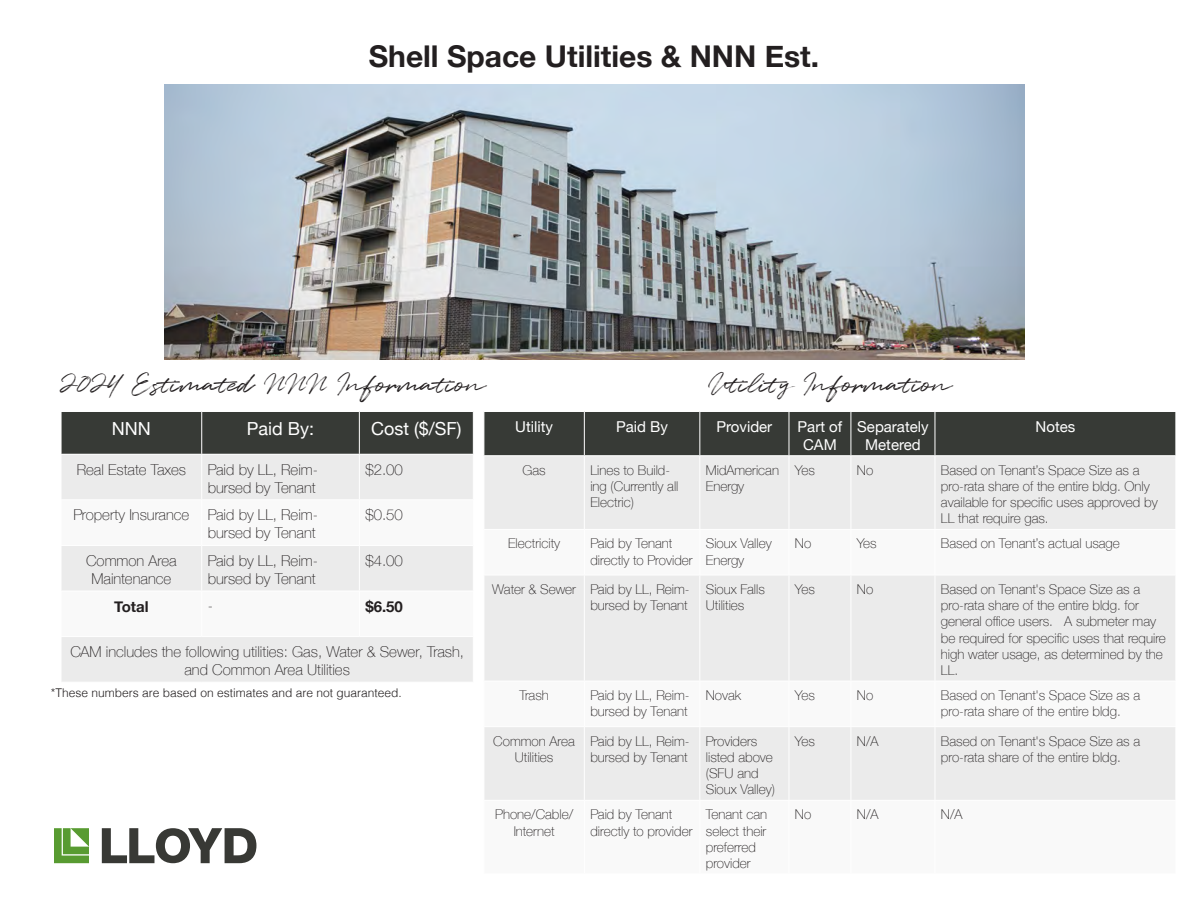
<style>
.page{position:relative;width:1188px;height:918px;background:#fff}
.page>*{position:absolute;margin:0;border:0;box-sizing:border-box;transform-origin:0 0}
.t1{font:700 30px "Helvetica Neue";color:#231f20}
.t2{font:27px "Quentin";color:#231f20}
.t3{font:18px "Helvetica Neue";color:#fff}
.t4{font:100 15px/18px "Helvetica Neue";color:#231f20}
.t5{font:15px/18px "Helvetica Neue";color:#fff;text-align:center}
.t6{font:700 15px "Helvetica Neue";color:#231f20}
.t7{font:100 13.5px/16.2px "Helvetica Neue";color:#231f20}
.t8{font:300 12px "Helvetica";color:#231f20}
</style>
<div class="page">
<svg style="left:54px;top:828px;width:35px;height:35px"></svg>
<svg style="left:102px;top:828px;width:154px;height:35px"></svg>
<div style="left:485px;top:412px;width:691px;height:43px;background:#373a36"></div>
<div style="left:485px;top:456px;width:690px;height:73px;background:#ebebeb"></div>
<svg style="left:485px;top:576px;width:690px;height:224px;fill:#ebebeb"></svg>
<hr style="left:584px;top:456px;width:1px;height:73px;background:#fff">
<hr style="left:699px;top:456px;width:1px;height:73px;background:#fff">
<hr style="left:789px;top:456px;width:1px;height:73px;background:#fff">
<hr style="left:851px;top:456px;width:1px;height:73px;background:#fff">
<hr style="left:935px;top:456px;width:1px;height:73px;background:#fff">
<hr style="left:584px;top:575px;width:1px;height:106px;background:#fff">
<hr style="left:699px;top:575px;width:1px;height:106px;background:#fff">
<hr style="left:789px;top:575px;width:1px;height:106px;background:#fff">
<hr style="left:851px;top:575px;width:1px;height:106px;background:#fff">
<hr style="left:935px;top:575px;width:1px;height:106px;background:#fff">
<hr style="left:484px;top:681px;width:100px;height:1px;background:#fff">
<hr style="left:584px;top:681px;width:116px;height:1px;background:#fff">
<hr style="left:584px;top:681px;width:1px;height:45px;background:#fff">
<hr style="left:700px;top:681px;width:89px;height:1px;background:#fff">
<hr style="left:699px;top:681px;width:1px;height:45px;background:#fff">
<hr style="left:789px;top:681px;width:62px;height:1px;background:#fff">
<hr style="left:789px;top:681px;width:1px;height:45px;background:#fff">
<hr style="left:851px;top:681px;width:84px;height:1px;background:#fff">
<hr style="left:851px;top:681px;width:1px;height:45px;background:#fff">
<hr style="left:935px;top:681px;width:241px;height:1px;background:#fff">
<hr style="left:935px;top:681px;width:1px;height:45px;background:#fff">
<hr style="left:484px;top:726px;width:100px;height:1px;background:#fff">
<hr style="left:584px;top:726px;width:116px;height:1px;background:#fff">
<hr style="left:584px;top:727px;width:1px;height:73px;background:#fff">
<hr style="left:700px;top:726px;width:89px;height:1px;background:#fff">
<hr style="left:699px;top:727px;width:1px;height:73px;background:#fff">
<hr style="left:789px;top:726px;width:62px;height:1px;background:#fff">
<hr style="left:789px;top:727px;width:1px;height:73px;background:#fff">
<hr style="left:851px;top:726px;width:84px;height:1px;background:#fff">
<hr style="left:851px;top:727px;width:1px;height:73px;background:#fff">
<hr style="left:935px;top:726px;width:241px;height:1px;background:#fff">
<hr style="left:935px;top:727px;width:1px;height:73px;background:#fff">
<hr style="left:584px;top:412px;width:1px;height:43px;background:#fff">
<hr style="left:699px;top:412px;width:1px;height:43px;background:#fff">
<hr style="left:789px;top:412px;width:1px;height:43px;background:#fff">
<hr style="left:851px;top:412px;width:1px;height:43px;background:#fff">
<hr style="left:935px;top:412px;width:1px;height:43px;background:#fff">
<div style="left:62px;top:412px;width:411px;height:42px;background:#373a36"></div>
<div style="left:62px;top:455px;width:411px;height:227px;background:#ebebeb"></div>
<svg style="left:62px;top:500px;width:411px;height:136px"></svg>
<hr style="left:201px;top:455px;width:1px;height:44px;background:#fff">
<hr style="left:359px;top:455px;width:1px;height:44px;background:#fff">
<hr style="left:61px;top:499px;width:141px;height:1px;background:#fff">
<hr style="left:202px;top:499px;width:157px;height:1px;background:#fff">
<hr style="left:201px;top:500px;width:1px;height:45px;background:#fff">
<hr style="left:359px;top:499px;width:115px;height:1px;background:#fff">
<hr style="left:359px;top:500px;width:1px;height:45px;background:#fff">
<hr style="left:61px;top:545px;width:141px;height:1px;background:#fff">
<hr style="left:202px;top:545px;width:157px;height:1px;background:#fff">
<hr style="left:201px;top:546px;width:1px;height:45px;background:#fff">
<hr style="left:359px;top:545px;width:115px;height:1px;background:#fff">
<hr style="left:359px;top:546px;width:1px;height:45px;background:#fff">
<hr style="left:61px;top:591px;width:141px;height:1px;background:#fff">
<hr style="left:202px;top:591px;width:157px;height:1px;background:#fff">
<hr style="left:201px;top:591px;width:1px;height:45px;background:#fff">
<hr style="left:359px;top:591px;width:115px;height:1px;background:#fff">
<hr style="left:359px;top:591px;width:1px;height:45px;background:#fff">
<hr style="left:61px;top:636px;width:141px;height:1px;background:#fff">
<hr style="left:202px;top:636px;width:157px;height:1px;background:#fff">
<hr style="left:359px;top:636px;width:115px;height:1px;background:#fff">
<hr style="left:201px;top:412px;width:1px;height:42px;background:#fff">
<hr style="left:359px;top:412px;width:1px;height:42px;background:#fff">
<img style="left:164px;top:84px;width:860px;height:276px">
<p class="t1" style="left:369px;top:33px;width:452px">Shell Space Utilities &amp; NNN Est.</p>
<p class="t2" style="left:61px;top:366px;width:426px">2024 Estimated NNN Information</p>
<p class="t2" style="left:708px;top:366px;width:245px">Utility Information</p>
<p class="t3" style="left:112px;top:415px;width:40px">NNN</p>
<p class="t3" style="left:247px;top:415px;width:69px">Paid By:</p>
<p class="t3" style="left:371px;top:415px;width:92px">Cost ($/SF)</p>
<p class="t4" style="left:77px;top:460px;width:111px">Real Estate Taxes</p>
<p class="t4" style="left:208px;top:460px;width:112px">Paid by LL, Reim&shy;bursed by Tenant</p>
<p class="t4" style="left:365px;top:460px;width:39px">$2.00</p>
<p class="t4" style="left:73px;top:505px;width:118px">Property Insurance</p>
<p class="t4" style="left:208px;top:505px;width:112px">Paid by LL, Reim&shy;bursed by Tenant</p>
<p class="t4" style="left:365px;top:505px;width:39px">$0.50</p>
<p class="t4" style="left:86px;top:551px;width:92px;text-align:center">Common Area<br>Maintenance</p>
<p class="t4" style="left:208px;top:551px;width:112px">Paid by LL, Reim&shy;bursed by Tenant</p>
<p class="t4" style="left:365px;top:551px;width:39px">$4.00</p>
<p class="t6" style="left:114px;top:595px;width:36px">Total</p>
<p class="t4" style="left:208px;top:597px;width:7px">-</p>
<p class="t6" style="left:365px;top:595px;width:39px">$6.50</p>
<p class="t4" style="left:70px;top:642px;width:395px;text-align:center">CAM includes the following utilities: Gas, Water &amp; Sewer, Trash, and Common Area Utilities</p>
<p class="t8" style="left:51px;top:683px;width:352px">*These numbers are based on estimates and are not guaranteed.</p>
<p class="t5" style="left:515px;top:418px;width:39px">Utility</p>
<p class="t5" style="left:616px;top:418px;width:53px">Paid By</p>
<p class="t5" style="left:716px;top:418px;width:57px">Provider</p>
<p class="t5" style="left:798px;top:418px;width:46px">Part of<br>CAM</p>
<p class="t5" style="left:857px;top:418px;width:73px">Separately<br>Metered</p>
<p class="t5" style="left:1036px;top:418px;width:41px">Notes</p>
<p class="t7" style="left:523px;top:461px;width:25px">Gas</p>
<p class="t7" style="left:590px;top:461px;width:90px">Lines to Build&shy;ing (Currently all<br>Electric)</p>
<p class="t7" style="left:706px;top:461px;width:75px">MidAmerican<br>Energy</p>
<p class="t7" style="left:795px;top:461px;width:21px">Yes</p>
<p class="t7" style="left:857px;top:461px;width:18px">No</p>
<p class="t7" style="left:941px;top:461px;width:218px">Based on Tenant’s Space Size as a pro-rata share of the entire bldg. Only available for specific uses approved by<br>LL that require gas.</p>
<p class="t7" style="left:508px;top:535px;width:54px">Electricity</p>
<p class="t7" style="left:590px;top:535px;width:104px">Paid by Tenant directly to Provider</p>
<p class="t7" style="left:706px;top:535px;width:67px">Sioux Valley<br>Energy</p>
<p class="t7" style="left:795px;top:535px;width:18px">No</p>
<p class="t7" style="left:857px;top:535px;width:21px">Yes</p>
<p class="t7" style="left:941px;top:535px;width:180px">Based on Tenant’s actual usage</p>
<p class="t7" style="left:492px;top:581px;width:85px">Water &amp; Sewer</p>
<p class="t7" style="left:590px;top:581px;width:101px">Paid by LL, Reim&shy;bursed by Tenant</p>
<p class="t7" style="left:706px;top:581px;width:61px">Sioux Falls<br>Utilities</p>
<p class="t7" style="left:795px;top:581px;width:21px">Yes</p>
<p class="t7" style="left:857px;top:581px;width:18px">No</p>
<p class="t7" style="left:941px;top:581px;width:227px">Based on Tenant's Space Size as a pro-rata share of the entire bldg. for general office users. A submeter may be required for specific uses that require high water usage, as determined by the<br>LL.</p>
<p class="t7" style="left:519px;top:687px;width:31px">Trash</p>
<p class="t7" style="left:590px;top:687px;width:101px">Paid by LL, Reim&shy;bursed by Tenant</p>
<p class="t7" style="left:706px;top:687px;width:37px">Novak</p>
<p class="t7" style="left:795px;top:687px;width:21px">Yes</p>
<p class="t7" style="left:857px;top:687px;width:18px">No</p>
<p class="t7" style="left:941px;top:687px;width:201px">Based on Tenant's Space Size as a pro-rata share of the entire bldg.</p>
<p class="t7" style="left:493px;top:732px;width:83px;text-align:center">Common Area<br>Utilities</p>
<p class="t7" style="left:590px;top:732px;width:101px">Paid by LL, Reim&shy;bursed by Tenant</p>
<p class="t7" style="left:706px;top:732px;width:71px">Providers listed above (SFU and<br>Sioux Valley)</p>
<p class="t7" style="left:795px;top:732px;width:21px">Yes</p>
<p class="t7" style="left:857px;top:732px;width:23px">N/A</p>
<p class="t7" style="left:941px;top:732px;width:201px">Based on Tenant's Space Size as a pro-rata share of the entire bldg.</p>
<p class="t7" style="left:495px;top:806px;width:80px;text-align:center">Phone/Cable/<br>Internet</p>
<p class="t7" style="left:590px;top:806px;width:104px">Paid by Tenant directly to provider</p>
<p class="t7" style="left:706px;top:806px;width:63px">Tenant can select their preferred provider</p>
<p class="t7" style="left:795px;top:806px;width:18px">No</p>
<p class="t7" style="left:857px;top:806px;width:23px">N/A</p>
<p class="t7" style="left:941px;top:806px;width:23px">N/A</p>
</div>
